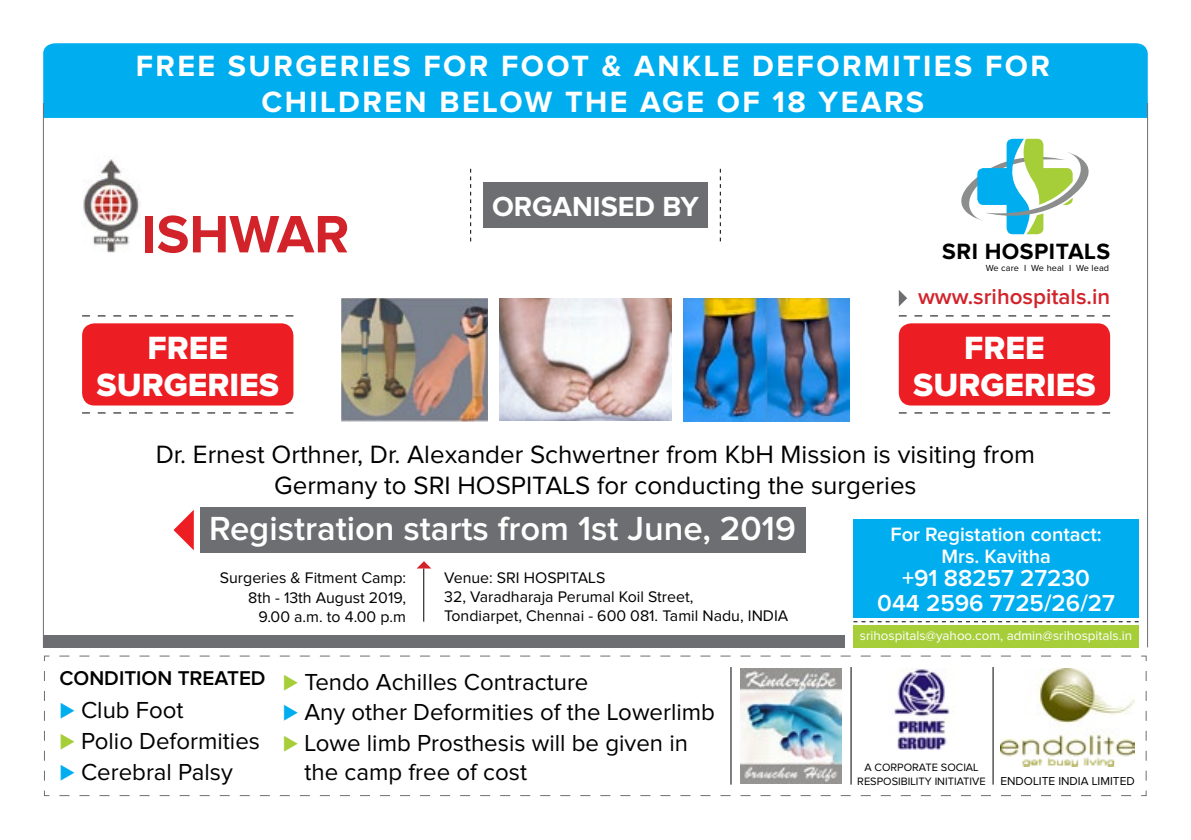
<style>
.page{position:relative;width:1191px;height:840px;background:#fff}
.page>*{position:absolute;margin:0;border:0;box-sizing:border-box;transform-origin:0 0}
.t1{font:700 54.6px "Proxima Nova";color:#d2232a}
.t2{font:600 34.6px "Proxima Nova";color:#fff}
.t3{font:33.4px/36.8px "Proxima Nova Extrabld";color:#fff;text-align:center}
.t4{font:700 30.4px "Proxima Nova";letter-spacing:.08em;color:#fff}
.t5{font:700 28.6px "Proxima Nova";color:#fff}
.t6{font:26px/31.2px "Proxima Nova";color:#000;text-align:center}
.t7{font:24px/30.6px "Proxima Nova";color:#000}
.t8{font:600 24px/24.8px "Proxima Nova";color:#fff;text-align:center}
.t9{font:700 23px "Proxima Nova";letter-spacing:.02em;color:#000}
.t10{font:600 22.4px "Proxima Nova";color:#d2232a}
.t11{font:600 20.6px "Proxima Nova";color:#000}
.t12{font:600 20px/22px "Proxima Nova";color:#fff;text-align:center}
.t13{font:15.8px/19px "Proxima Nova";color:#000;text-align:right}
.t14{font:13.4px "Proxima Nova";color:#fff}
.t15{font:12px "Proxima Nova";color:#000}
.t16{font:11px/13.2px "Proxima Nova";color:#000;text-align:center}
.t17{font:9.2px "Proxima Nova";letter-spacing:.01em;color:#000}
.s1{font-size:25.4px;color:#00aeef}
.s2{font-size:25.4px;color:#a6ce39}
</style>
<div class="page">
<div style="left:483px;top:182px;width:224px;height:46px;background:#6d6e71"></div>
<div style="left:43px;top:634px;width:801px;height:13px;background:#6d6e71"></div>
<div style="left:200px;top:507px;width:605px;height:45px;background:#6d6e71"></div>
<div style="left:43px;top:43px;width:1104px;height:75px;background:#00aeef"></div>
<img style="left:82px;top:159px;width:57px;height:94px">
<hr style="left:1147px;top:103px;width:1px;height:544px;background:#6d6e71">
<hr style="left:43px;top:103px;width:1px;height:544px;background:#6d6e71">
<hr style="left:423px;top:568px;width:1px;height:53px;background:#000">
<svg style="left:417px;top:561px;width:14px;height:7px"></svg>
<svg style="left:898px;top:290px;width:9px;height:16px"></svg>
<svg style="left:853px;top:519px;width:285px;height:128px;background:#29b6cf"></svg>
<svg style="left:470px;top:169px;width:1px;height:72px"></svg>
<svg style="left:720px;top:169px;width:1px;height:72px"></svg>
<img style="left:499px;top:298px;width:172px;height:122px">
<img style="left:341px;top:298px;width:146px;height:123px">
<img style="left:684px;top:298px;width:165px;height:123px">
<svg style="left:44px;top:655px;width:1103px;height:141px"></svg>
<svg style="left:961px;top:139px;width:128px;height:95px"></svg>
<img style="left:1000px;top:668px;width:134px;height:89px">
<img style="left:1000px;top:757px;width:134px;height:9px">
<img style="left:888px;top:668px;width:67px;height:81px">
<hr style="left:730px;top:666px;width:1px;height:118px;background:#000">
<hr style="left:850px;top:666px;width:1px;height:118px;background:#000">
<hr style="left:992px;top:666px;width:1px;height:118px;background:#000">
<div style="left:898px;top:323px;width:212px;height:82px;background:#ed1d24;border-radius:12px"></div>
<svg style="left:82px;top:315px;width:211px;height:1px"></svg>
<svg style="left:82px;top:412px;width:211px;height:1px"></svg>
<div style="left:82px;top:323px;width:211px;height:82px;background:#ed1d24;border-radius:12px"></div>
<svg style="left:898px;top:315px;width:212px;height:1px"></svg>
<svg style="left:898px;top:412px;width:212px;height:1px"></svg>
<svg style="left:173px;top:510px;width:21px;height:40px"></svg>
<h3 class="t4" style="left:136px;top:51px;width:40px">FREE</h3>
<h3 class="t4" style="left:228px;top:51px;width:66px">SURGERIES</h3>
<h3 class="t4" style="left:423px;top:51px;width:516px">FOR FOOT &amp; AN KLE DEFORMITIES</h3>
<h3 class="t4" style="left:985px;top:51px;width:63px">FOR</h3>
<h3 class="t4" style="left:261px;top:88px;width:99px">CHILDREN</h3>
<h3 class="t4" style="left:439px;top:88px;width:223px">BELOW THE AGE</h3>
<h3 class="t4" style="left:717px;top:88px;width:124px">OF 18 YEARS</h3>
<h1 class="t1" style="left:142px;top:209px;width:172px">ISHWAR</h1>
<h3 class="t5" style="left:492px;top:194px;width:208px">ORGANISED BY</h3>
<h3 class="t9" style="left:942px;top:240px;width:169px">SRI HOSPITALS</h3>
<p class="t17" style="left:985px;top:264px;width:125px">We care I We heal I We lead</p>
<h3 class="t10" style="left:918px;top:286px;width:194px">www.srihospitals.in</h3>
<h3 class="t3" style="left:96px;top:331px;width:184px">FREE<br>SURGERIES</h3>
<h3 class="t3" style="left:913px;top:331px;width:184px">FREE<br>SURGERIES</h3>
<h3 class="t6" style="left:156px;top:440px;width:881px">Dr. Ernest Orthner, Dr. Alexander Schwertner from KbH Mission is visiting from<br>Germany to SRI HOSPITALS for conducting the surgeries</h3>
<h2 class="t2" style="left:209px;top:512px;width:588px">Registration starts from 1st June, 2019</h2>
<p class="t13" style="left:444px;top:568px;width:345px;text-align:left">Venue: SRI HOSPITALS<br>32, Varadharaja Perumal Koil Street,<br>Tondiarpet, Chennai - 600 081. Tamil Nadu, INDIA</p>
<h3 class="t8" style="left:877px;top:566px;width:239px">+91 88257 27230<br>044 2596 7725/26/27</h3>
<p class="t12" style="left:890px;top:524px;width:213px">For Registation contact:<br>Mrs. Kavitha</p>
<p class="t13" style="left:220px;top:569px;width:188px">Surgeries &amp; Fitment Camp:<br>8th - 13th August 2019,<br>9.00 a.m. to 4.00 p.m</p>
<h3 class="t11" style="left:59px;top:668px;width:208px">CONDITION TREATED</h3>
<h3 class="t7" style="left:59px;top:695px;width:202px"><span class="s1">⊲</span> Club Foot<br><span class="s2">⊲</span> Polio Deformities <span class="s1">⊲</span> Cerebral Palsy</h3>
<h3 class="t7" style="left:283px;top:666px;width:307px"><span class="s2">⊲</span> Tendo Achilles Contracture</h3>
<h3 class="t7" style="left:283px;top:697px;width:434px"><span class="s1">⊲</span> Any other Deformities of the Lowerlimb</h3>
<h3 class="t7" style="left:283px;top:728px;width:406px"><span class="s2">⊲</span> Lowe limb Prosthesis will be given in</h3>
<h3 class="t7" style="left:304px;top:756px;width:224px">the camp free of cost</h3>
<p class="t14" style="left:860px;top:629px;width:274px">srihospitals@yahoo.com, admin@srihospitals.in</p>
<p class="t16" style="left:857px;top:761px;width:130px">A CORPORATE SOCIAL<br>RESPOSIBILITY INITIATIVE</p>
<p class="t15" style="left:1000px;top:774px;width:136px">ENDOLITE INDIA LIMITED</p>
</div>
